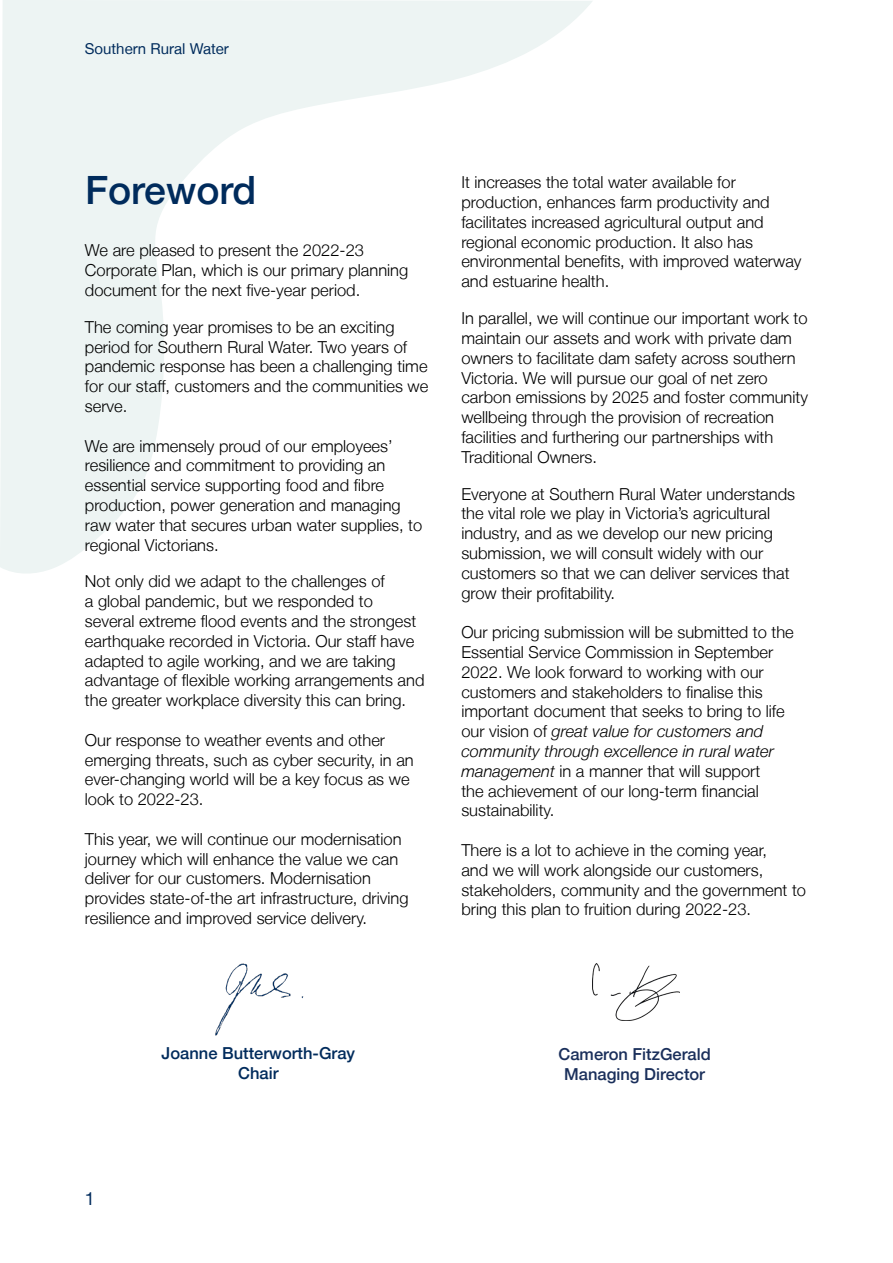
<style>
.page{position:relative;width:893px;height:1263px;background:#fff}
.page>*{position:absolute;margin:0;border:0;box-sizing:border-box;transform-origin:0 0}
.t1{font:500 39px "Helvetica Neue LT";color:#002b5c}
.t2{font:18px "Helvetica Neue LT";color:#002b5c}
.t3{font:300 16.5px/19.8px "Helvetica Neue LT";color:#000}
.t4{font:500 16.5px/19.8px "Helvetica Neue LT";color:#1a2f5b;text-align:center}
.t5{font:500 16.5px/19.8px "Helvetica Neue LT";color:#002b5c;text-align:center}
.t6{font:15px "Helvetica Neue LT";color:#002b5c}
.s1{font-style:italic}
</style>
<div class="page">
<svg style="left:0;top:0;width:592px;height:573px"></svg>
<img style="left:592px;top:963px;width:87px;height:58px">
<img style="left:215px;top:963px;width:89px;height:73px">
<p class="t6" style="left:85px;top:40px;width:145px">Southern Rural Water</p>
<h1 class="t1" style="left:85px;top:167px;width:173px">Foreword</h1>
<p class="t3" style="left:85px;top:240px;width:325px">We are pleased to present the 2022-23<br>Corporate Plan, which is our primary planning document for the next five-year period.</p>
<p class="t3" style="left:85px;top:317px;width:345px">The coming year promises to be an exciting period for Southern Rural Water. Two years of pandemic response has been a challenging time for our staff, customers and the communities we serve.</p>
<p class="t3" style="left:85px;top:435px;width:339px">We are immensely proud of our employees’ resilience and commitment to providing an essential service supporting food and fibre production, power generation and managing raw water that secures urban water supplies, to regional Victorians.</p>
<p class="t3" style="left:85px;top:571px;width:341px">Not only did we adapt to the challenges of<br>a global pandemic, but we responded to several extreme flood events and the strongest earthquake recorded in Victoria. Our staff have adapted to agile working, and we are taking advantage of flexible working arrangements and the greater workplace diversity this can bring.</p>
<p class="t3" style="left:85px;top:730px;width:330px">Our response to weather events and other emerging threats, such as cyber security, in an ever-changing world will be a key focus as we look to 2022-23.</p>
<p class="t3" style="left:85px;top:829px;width:325px">This year, we will continue our modernisation journey which will enhance the value we can deliver for our customers. Modernisation provides state-of-the art infrastructure, driving resilience and improved service delivery.</p>
<p class="t3" style="left:461px;top:172px;width:342px">It increases the total water available for production, enhances farm productivity and facilitates increased agricultural output and regional economic production. It also has environmental benefits, with improved waterway and estuarine health.</p>
<p class="t3" style="left:461px;top:308px;width:348px">In parallel, we will continue our important work to maintain our assets and work with private dam owners to facilitate dam safety across southern Victoria. We will pursue our goal of net zero carbon emissions by 2025 and foster community wellbeing through the provision of recreation facilities and furthering our partnerships with Traditional Owners.</p>
<p class="t3" style="left:461px;top:483px;width:335px">Everyone at Southern Rural Water understands the vital role we play in Victoria’s agricultural industry, and as we develop our new pricing submission, we will consult widely with our customers so that we can deliver services that grow their profitability.</p>
<p class="t3" style="left:461px;top:622px;width:334px">Our pricing submission will be submitted to the Essential Service Commission in September 2022. We look forward to working with our customers and stakeholders to finalise this important document that seeks to bring to life our vision of <span class="s1">great value for customers and community through excellence in rural water management</span> in a manner that will support<br>the achievement of our long-term financial sustainability.</p>
<p class="t3" style="left:461px;top:840px;width:346px">There is a lot to achieve in the coming year,<br>and we will work alongside our customers, stakeholders, community and the government to bring this plan to fruition during 2022-23.</p>
<p class="t2" style="left:85px;top:1188px;width:12px">1</p>
<p class="t5" style="left:162px;top:1043px;width:195px">Joanne Butterworth-Gray<br>Chair</p>
<p class="t4" style="left:559px;top:1044px;width:154px">Cameron FitzGerald<br>Managing Director</p>
</div>
